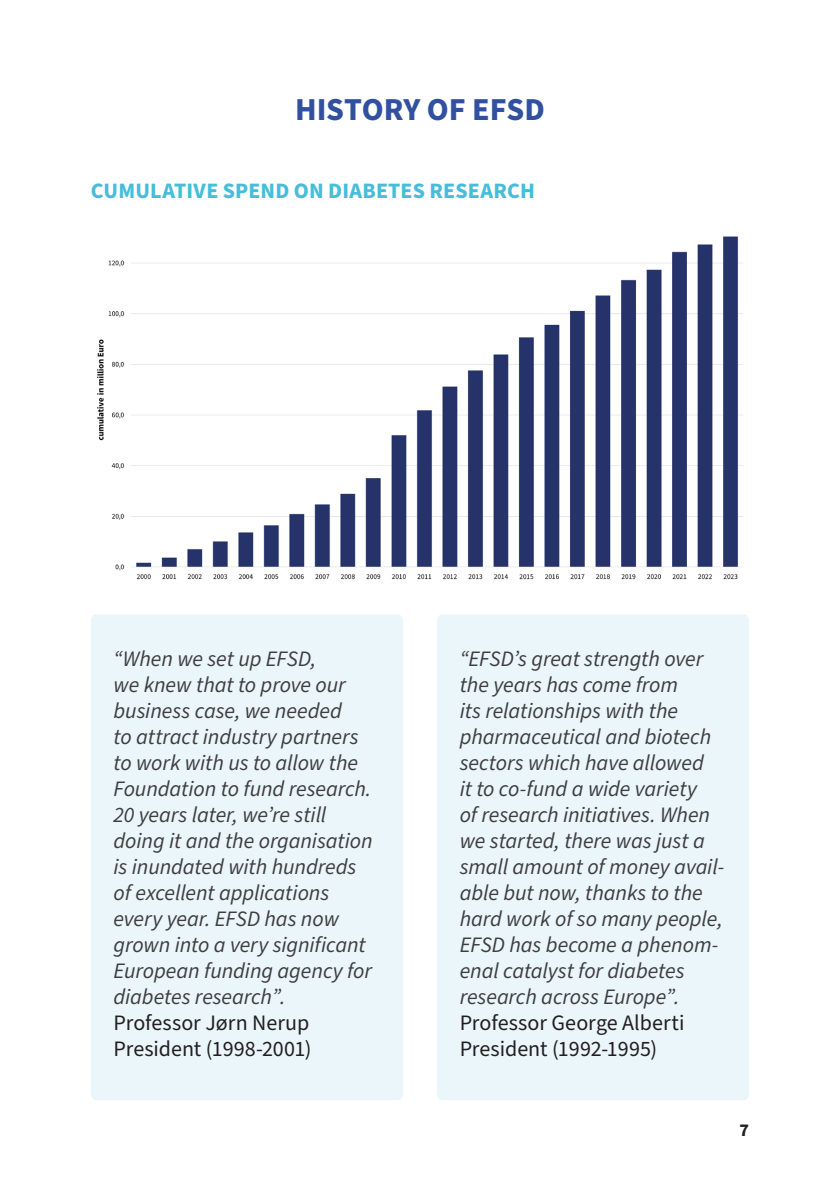
<style>
.page{position:relative;width:840px;height:1191px;background:#fff}
.page>*{position:absolute;margin:0;border:0;box-sizing:border-box;transform-origin:0 0}
.t1{font:700 32px "Source Sans Pro";color:#31509f}
.Fließtext{font:italic 22px/26px "Source Sans Pro";letter-spacing:-.005em;color:#3e3e3f}
.Fließtext-2{font:700 22px "Source Sans Pro";letter-spacing:.005em;color:#46bdda}
.t2{font:700 18px "Source Sans Pro";color:#231f20}
.s1{font-style:normal;color:#231f20}
</style>
<div class="page">
<img style="left:97px;top:236px;width:646px;height:343px">
<div style="left:91px;top:614px;width:312px;height:486px;background:#ebf6fa;border-radius:6px"></div>
<div style="left:437px;top:614px;width:311px;height:486px;background:#ebf6fa;border-radius:6px"></div>
<p class="t1" style="left:295px;top:88px;width:251px">HISTORY OF EFSD</p>
<p class="Fließtext-2" style="left:91px;top:176px;width:445px">CUMULATIVE SPEND ON DIABETES RESEARCH</p>
<p class="Fließtext" style="left:113px;top:646px;width:260px">“When we set up EFSD,<br>we knew that to prove our business case, we needed<br>to attract industry partners to work with us to allow the<br>Foundation to fund research.<br>20 years later, we’re still doing it and the organisation is inundated with hundreds of excellent applications every year. EFSD has now grown into a very significant<br>European funding agency for diabetes research”.<br><span class="s1">Professor Jørn Nerup<br>President (1998-2001)</span></p>
<p class="Fließtext" style="left:459px;top:646px;width:266px">“EFSD’s great strength over the years has come from<br>its relationships with the pharmaceutical and biotech sectors which have allowed<br>it to co-fund a wide variety<br>of research initiatives. When we started, there was just a small amount of money avail&shy;able but now, thanks to the hard work of so many people,<br>EFSD has become a phenom&shy;enal catalyst for diabetes research across Europe”.<br><span class="s1">Professor George Alberti<br>President (1992-1995)</span></p>
<p class="t2" style="left:739px;top:1117px;width:11px">7</p>
</div>
